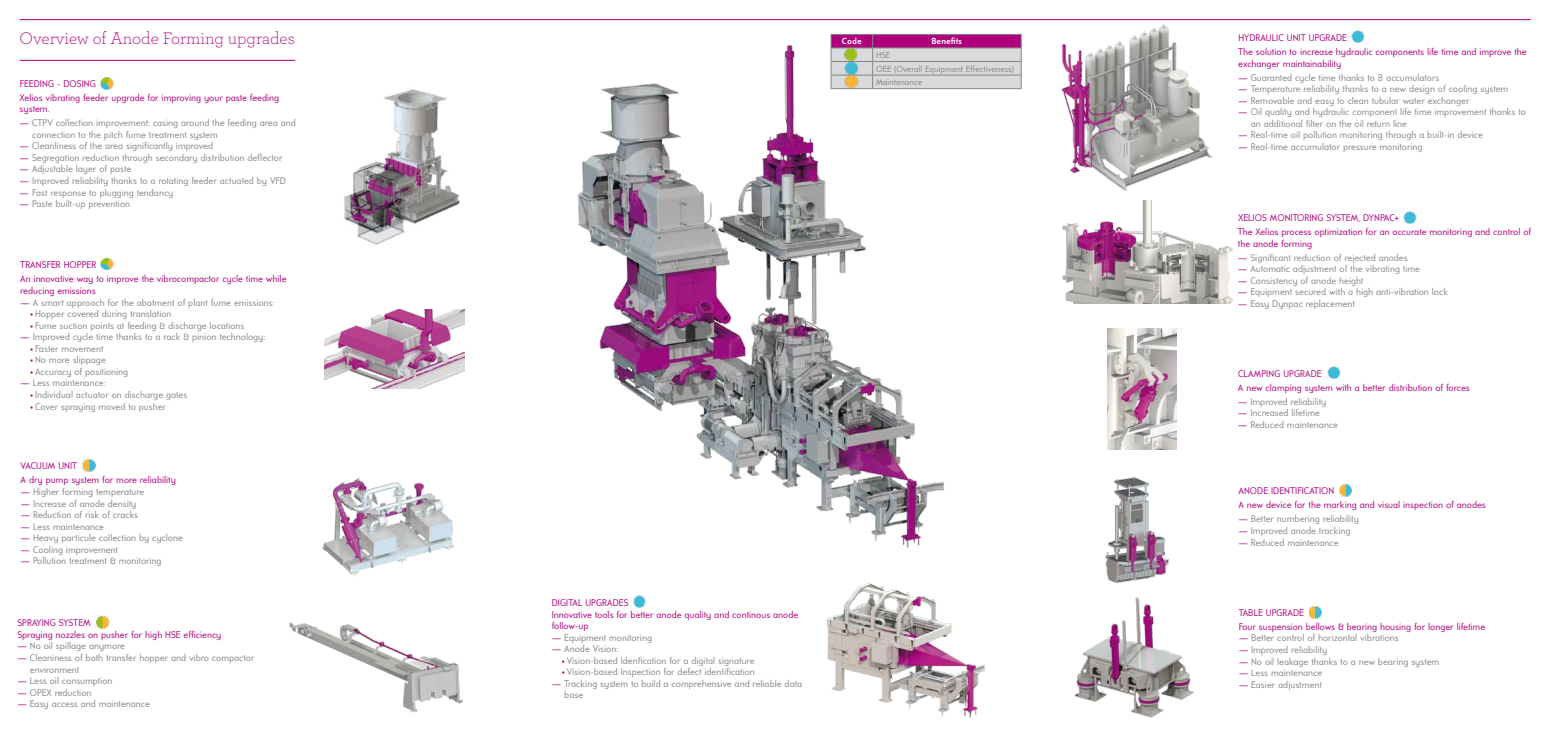
<style>
.page{position:relative;width:1558px;height:737px;background:#fff}
.page>*{position:absolute;margin:0;border:0;box-sizing:border-box;transform-origin:0 0}
.t1{font:300 17.5px "Archer";color:#af007c}
.t2{font:9.62px/11.5px "Universalis ADF Std";color:#87888a}
.t3{font:9.62px/14px "Universalis ADF Std";color:#af007c}
.t4{font:9.62px/11.5px "Universalis ADF Std";color:#848687}
.t5{font:8.75px/13.6px "Universalis ADF Std";color:#848687}
.t6{font:700 8.75px "Universalis ADF Std";color:#fff}
.s1{color:#af007c}
.s2{font-size:8.75px;color:#af007c}
.s3{color:#848687}
</style>
<div class="page">
<img style="left:322px;top:477px;width:132px;height:100px">
<img style="left:577px;top:33px;width:445px;height:515px">
<hr style="left:20px;top:19px;width:1510px;height:1px;background:#af007c">
<hr style="left:20px;top:60px;width:275px;height:1px;background:#af007c">
<img style="left:344px;top:89px;width:116px;height:156px">
<img style="left:1057px;top:20px;width:162px;height:171px">
<img style="left:325px;top:309px;width:140px;height:79px">
<svg style="left:101px;top:77px;width:12px;height:13px"></svg>
<img style="left:289px;top:622px;width:174px;height:91px">
<img style="left:1108px;top:328px;width:68px;height:121px">
<img style="left:1105px;top:476px;width:64px;height:107px">
<img style="left:826px;top:583px;width:160px;height:134px">
<img style="left:1062px;top:200px;width:171px;height:103px">
<img style="left:1074px;top:596px;width:120px;height:121px">
<svg style="left:633px;top:596px;width:13px;height:12px"></svg>
<svg style="left:101px;top:258px;width:12px;height:12px"></svg>
<svg style="left:83px;top:459px;width:12px;height:12px"></svg>
<svg style="left:96px;top:615px;width:13px;height:13px"></svg>
<svg style="left:1309px;top:606px;width:12px;height:12px"></svg>
<svg style="left:1339px;top:484px;width:12px;height:12px"></svg>
<svg style="left:1328px;top:366px;width:12px;height:12px"></svg>
<svg style="left:1404px;top:211px;width:13px;height:12px"></svg>
<svg style="left:1351px;top:31px;width:13px;height:12px"></svg>
<h1 class="t1" style="left:20px;top:27px;width:277px">Overview of Anode Forming upgrades</h1>
<p class="t3" style="left:20px;top:76px;width:261px">FEEDING - DOSING<br>Xelios vibrating feeder upgrade for improving your paste feeding</p>
<p class="t3" style="left:20px;top:102px;width:32px">system.</p>
<p class="t2" style="left:32px;top:117px;width:265px;text-indent:-13px"><span class="s1">—</span> CTPV collection improvement: casing around the feeding area and connection to the pitch fume treatment system</p>
<p class="t2" style="left:20px;top:140px;width:195px"><span class="s1">—</span> Cleanliness of the area significantly improved</p>
<p class="t2" style="left:20px;top:152px;width:264px"><span class="s1">—</span> Segregation reduction through secondary distribution deflector</p>
<p class="t2" style="left:20px;top:163px;width:113px"><span class="s1">—</span> Adjustable layer of paste</p>
<p class="t2" style="left:20px;top:175px;width:268px"><span class="s1">—</span> Improved reliability thanks to a rotating feeder actuated by VFD</p>
<p class="t2" style="left:20px;top:186px;width:155px"><span class="s1">—</span> Fast response to plugging tendancy</p>
<p class="t2" style="left:20px;top:198px;width:112px"><span class="s1">—</span> Paste built-up prevention</p>
<p class="t3" style="left:20px;top:258px;width:268px">TRANSFER HOPPER<br>An innovative way to improve the vibrocompactor cycle time while</p>
<p class="t3" style="left:20px;top:283px;width:77px">reducing emissions</p>
<p class="t2" style="left:20px;top:296px;width:256px"><span class="s1">—</span> A smart approach for the abatment of plant fume emissions:</p>
<p class="t4" style="left:30px;top:308px;width:143px"><span class="s2">•</span> Hopper covered during translation</p>
<p class="t2" style="left:30px;top:319px;width:216px"><span class="s2">•</span> Fume suction points at feeding &amp; discharge locations</p>
<p class="t2" style="left:20px;top:331px;width:247px"><span class="s1">—</span> <span class="s3">I</span>mproved cycle time thanks to a rack &amp; pinion technology:</p>
<p class="t2" style="left:30px;top:342px;width:75px"><span class="s2">•</span> Faster movement</p>
<p class="t2" style="left:30px;top:354px;width:77px"><span class="s2">•</span> No more slippage</p>
<p class="t4" style="left:30px;top:365px;width:100px"><span class="s2">•</span> Accuracy of positioning</p>
<p class="t2" style="left:20px;top:377px;width:87px"><span class="s1">—</span> Less maintenance:</p>
<p class="t2" style="left:30px;top:388px;width:159px"><span class="s2">•</span> Individual actuator on discharge gates</p>
<p class="t2" style="left:30px;top:400px;width:137px"><span class="s2">•</span> Cover spraying moved to pusher</p>
<p class="t3" style="left:21px;top:459px;width:157px">VACUUM UNIT<br>A dry pump system for more reliability</p>
<p class="t4" style="left:21px;top:485px;width:125px"><span class="s1">—</span> Higher forming temperature</p>
<p class="t4" style="left:21px;top:497px;width:117px"><span class="s1">—</span> Increase of anode density</p>
<p class="t4" style="left:21px;top:509px;width:119px"><span class="s1">—</span> Reduction of risk of cracks</p>
<p class="t4" style="left:21px;top:520px;width:85px"><span class="s1">—</span> Less maintenance</p>
<p class="t4" style="left:21px;top:532px;width:164px"><span class="s1">—</span> Heavy particule collection by cyclone</p>
<p class="t4" style="left:21px;top:543px;width:99px"><span class="s1">—</span> Cooling improvement</p>
<p class="t4" style="left:21px;top:555px;width:143px"><span class="s1">—</span> Pollution treatment &amp; monitoring</p>
<p class="t3" style="left:17px;top:617px;width:205px;line-height:11.5px">SPRAYING SYSTEM<br>Spraying nozzles on pusher for high HSE efficiency</p>
<p class="t4" style="left:17px;top:640px;width:109px"><span class="s1">—</span> No oil spillage anymore</p>
<p class="t4" style="left:30px;top:651px;width:226px;text-indent:-13px"><span class="s1">—</span> Cleaniness of both transfer hopper and vibro compactor environment</p>
<p class="t4" style="left:17px;top:674px;width:97px"><span class="s1">—</span> Less oil consumption</p>
<p class="t4" style="left:17px;top:686px;width:76px"><span class="s1">—</span> OPEX reduction</p>
<p class="t4" style="left:17px;top:698px;width:134px"><span class="s1">—</span> Easy access and maintenance</p>
<p class="t6" style="left:842px;top:36px;width:21px">Code</p>
<p class="t6" style="left:931px;top:36px;width:32px">Benefits</p>
<p class="t5" style="left:876px;top:48px;width:139px">HSE<br>O EE (Overall Equipment Effectiveness)<br>Maintenance</p>
<p class="t3" style="left:552px;top:596px;width:248px;line-height:11.5px">DIGITAL UPGRADES<br>Innovative tools for better anode quality and continous anode follow-up</p>
<p class="t4" style="left:552px;top:631px;width:102px"><span class="s1">—</span> Equipment monitoring</p>
<p class="t4" style="left:552px;top:643px;width:68px"><span class="s1">—</span> Anode Vision:</p>
<p class="t2" style="left:562px;top:654px;width:194px"><span class="s2">•</span> Vision-based Idenfication for a digital signature</p>
<p class="t2" style="left:562px;top:666px;width:195px"><span class="s2">•</span> Vision-based Inspection for defect identification</p>
<p class="t4" style="left:564px;top:677px;width:239px;text-indent:-13px"><span class="s1">—</span> Tracking system to build a comprehensive and reliable data base</p>
<p class="t3" style="left:1238px;top:30px;width:290px">HYDRAULIC UNIT UPGRADE<br>The solution to increase hydraulic components life time and improve the</p>
<p class="t3" style="left:1238px;top:56px;width:104px">exchanger maintainability</p>
<p class="t2" style="left:1238px;top:71px;width:202px"><span class="s1">—</span> Guaranted cycle time thanks to 8 accumulators</p>
<p class="t2" style="left:1238px;top:83px;width:271px"><span class="s1">—</span> Temperature reliability thanks to a new design of cooling system</p>
<p class="t2" style="left:1238px;top:94px;width:233px"><span class="s1">—</span> Removable and easy to clean tubular water exchanger</p>
<p class="t2" style="left:1251px;top:106px;width:277px;text-indent:-13px"><span class="s1">—</span> Oil quality and hydraulic component life time improvement thanks to an additional filter on the oil return line</p>
<p class="t2" style="left:1238px;top:129px;width:246px"><span class="s1">—</span> Real-time oil pollution monitoring through a built-in device</p>
<p class="t2" style="left:1238px;top:141px;width:186px"><span class="s1">—</span> Real-time accumulator pressure monitoring</p>
<p class="t3" style="left:1238px;top:210px;width:295px">XELIOS MONITORING SYSTEM, DYNPAC+<br>The Xelios process optimization for an accurate monitoring and control of</p>
<p class="t3" style="left:1238px;top:236px;width:76px">the anode forming</p>
<p class="t2" style="left:1238px;top:251px;width:171px"><span class="s1">—</span> Significant reduction of rejected anodes</p>
<p class="t2" style="left:1238px;top:263px;width:184px"><span class="s1">—</span> Automatic adjustment of the vibrating time</p>
<p class="t2" style="left:1238px;top:274px;width:127px"><span class="s1">—</span> Consistency of anode height</p>
<p class="t4" style="left:1238px;top:286px;width:212px"><span class="s1">—</span> Equipment secured with a high anti-vibration lock</p>
<p class="t4" style="left:1238px;top:298px;width:119px"><span class="s1">—</span> Easy Dynpac replacement</p>
<p class="t3" style="left:1238px;top:366px;width:233px">CLAMPING UPGRADE<br>A new clamping system with a better distribution of forces</p>
<p class="t2" style="left:1238px;top:395px;width:90px"><span class="s1">—</span> Improved reliability</p>
<p class="t2" style="left:1238px;top:407px;width:84px"><span class="s1">—</span> Increased lifetime</p>
<p class="t2" style="left:1238px;top:419px;width:102px"><span class="s1">—</span> Reduced maintenance</p>
<p class="t3" style="left:1238px;top:484px;width:249px">ANODE IDENTIFICATION<br>A new device for the marking and visual inspection of anodes</p>
<p class="t2" style="left:1238px;top:513px;width:122px"><span class="s1">—</span> Better numbering reliability</p>
<p class="t2" style="left:1238px;top:524px;width:114px"><span class="s1">—</span> Improved anode tracking</p>
<p class="t2" style="left:1238px;top:536px;width:102px"><span class="s1">—</span> Reduced maintenance</p>
<p class="t3" style="left:1238px;top:605px;width:248px">TABLE UPGRADE<br>Four suspension bellows &amp; bearing housing for longer lifetime</p>
<p class="t2" style="left:1238px;top:632px;width:162px"><span class="s1">—</span> Better control of horizontal vibrations</p>
<p class="t2" style="left:1238px;top:643px;width:90px"><span class="s1">—</span> Improved reliability</p>
<p class="t2" style="left:1238px;top:655px;width:202px"><span class="s1">—</span> No oil leakage thanks to a new bearing system</p>
<p class="t2" style="left:1238px;top:667px;width:85px"><span class="s1">—</span> Less maintenance</p>
<p class="t2" style="left:1238px;top:678px;width:85px"><span class="s1">—</span> Easier adjustment</p>
</div>
